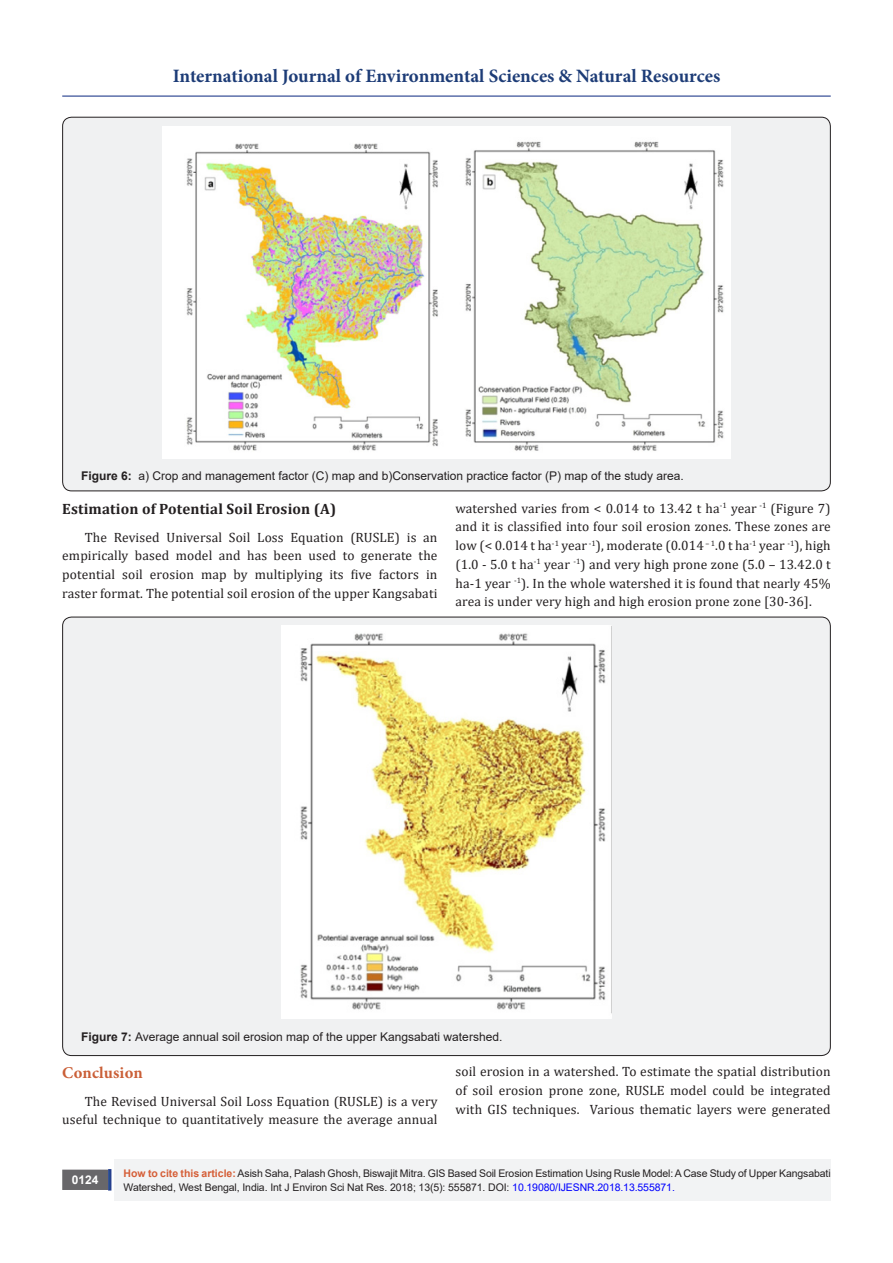
<style>
.page{position:relative;width:893px;height:1263px;background:#fff}
.page>*{position:absolute;margin:0;border:0;box-sizing:border-box;transform-origin:0 0}
.t1{font:700 18.9px "Minion Pro";color:#1d3c77}
.t2{font:700 16.5px "Minion Pro";letter-spacing:.01em;color:#ca5f37}
.t3{font:700 15px "Cambria";letter-spacing:.01em;color:#231f20}
.t4{font:13.5px/18.8px "Cambria";letter-spacing:.01em;color:#231f20;text-align:justify}
.t5{font:12px "Arial";color:#231f20}
.t6{font:700 12px "Arial";color:#fff}
.t7{font:10.5px/13.5px "Arial";letter-spacing:-.01em;color:#231f20}
.s1{font-weight:700}
.s2{font-weight:700;color:#d55e37}
.s3{color:#00f}
</style>
<div class="page">
<div style="left:115px;top:1160px;width:716px;height:41px;background:#f2f3f4"></div>
<div style="left:63px;top:1170px;width:44px;height:19px;background:#68676a"></div>
<div style="left:62px;top:1169px;width:46px;height:21px;border:2px solid #68676a"></div>
<div style="left:108px;top:1169px;width:3px;height:21px;background:#1c6d90;border:2px solid #253f8e"></div>
<hr style="left:62px;top:96px;width:769px;height:1px;background:#253f8e">
<div style="left:63px;top:117px;width:767px;height:374px;background:#f0f1f2;border-radius:9px"></div>
<img style="left:163px;top:126px;width:567px;height:332px">
<div style="left:63px;top:617px;width:767px;height:438px;background:#f0f1f2;border-radius:9px"></div>
<img style="left:281px;top:626px;width:331px;height:392px">
<h1 class="t1" style="left:173px;top:63px;width:549px">International Journal of Environmental Sciences &amp; Natural Resources</h1>
<p class="t5" style="left:81px;top:468px;width:604px"><span class="s1">Figure 6:</span> a) Crop and management factor (C) map and b)Conservation practice factor (P) map of the study area.</p>
<p class="t3" style="left:62px;top:498px;width:275px">Estimation of Potential Soil Erosion (A)</p>
<p class="t4" style="left:62px;top:527px;width:377px;text-indent:22px">The Revised Universal Soil Loss Equation (RUSLE) is an empirically based model and has been used to generate the potential soil erosion map by multiplying its five factors in raster format. The potential soil erosion of the upper Kangsabati</p>
<p class="t4" style="left:455px;top:498px;width:377px">watershed varies from &lt; 0.014 to 13.42 t ha<sup>-1</sup> year <sup>-1</sup> (Figure 7) and it is classified into four soil erosion zones. These zones are low (&lt; 0.014 t ha<sup>-1</sup> year <sup>-1</sup>), moderate (0.014 <sup>–</sup> <sup>1</sup>.0 t ha<sup>-1</sup> year <sup>-1</sup>), high (1.0 - 5.0 t ha<sup>-1</sup> year <sup>-1</sup>) and very high prone zone (5.0 – 13.42.0 t ha-1 year <sup>-1</sup>). In the whole watershed it is found that nearly 45% area is under very high and high erosion prone zone [30-36].</p>
<p class="t5" style="left:81px;top:1028px;width:423px"><span class="s1">Figure 7:</span> Average annual soil erosion map of the upper Kangsabati watershed.</p>
<p class="t2" style="left:62px;top:1061px;width:82px">Conclusion</p>
<p class="t4" style="left:62px;top:1091px;width:377px;text-align:right">The Revised Universal Soil Loss Equation (RUSLE) is a very useful technique to quantitatively measure the average annual</p>
<p class="t4" style="left:455px;top:1062px;width:377px">soil erosion in a watershed. To estimate the spatial distribution of soil erosion prone zone, RUSLE model could be integrated with GIS techniques. Various thematic layers were generated</p>
<p class="t6" style="left:72px;top:1171px;width:28px">0124</p>
<p class="t7" style="left:124px;top:1167px;width:709px"><span class="s2">How to cite this article:</span> Asish Saha, Palash Ghosh, Biswajit Mitra. GIS Based Soil Erosion Estimation Using Rusle Model: A Case Study of Upper Kangsabati<br>Watershed, West Bengal, India. Int J Environ Sci Nat Res. 2018; 13(5): 555871. DOI: <span class="s3">10.19080/IJESNR.2018.13.555871.</span></p>
</div>
